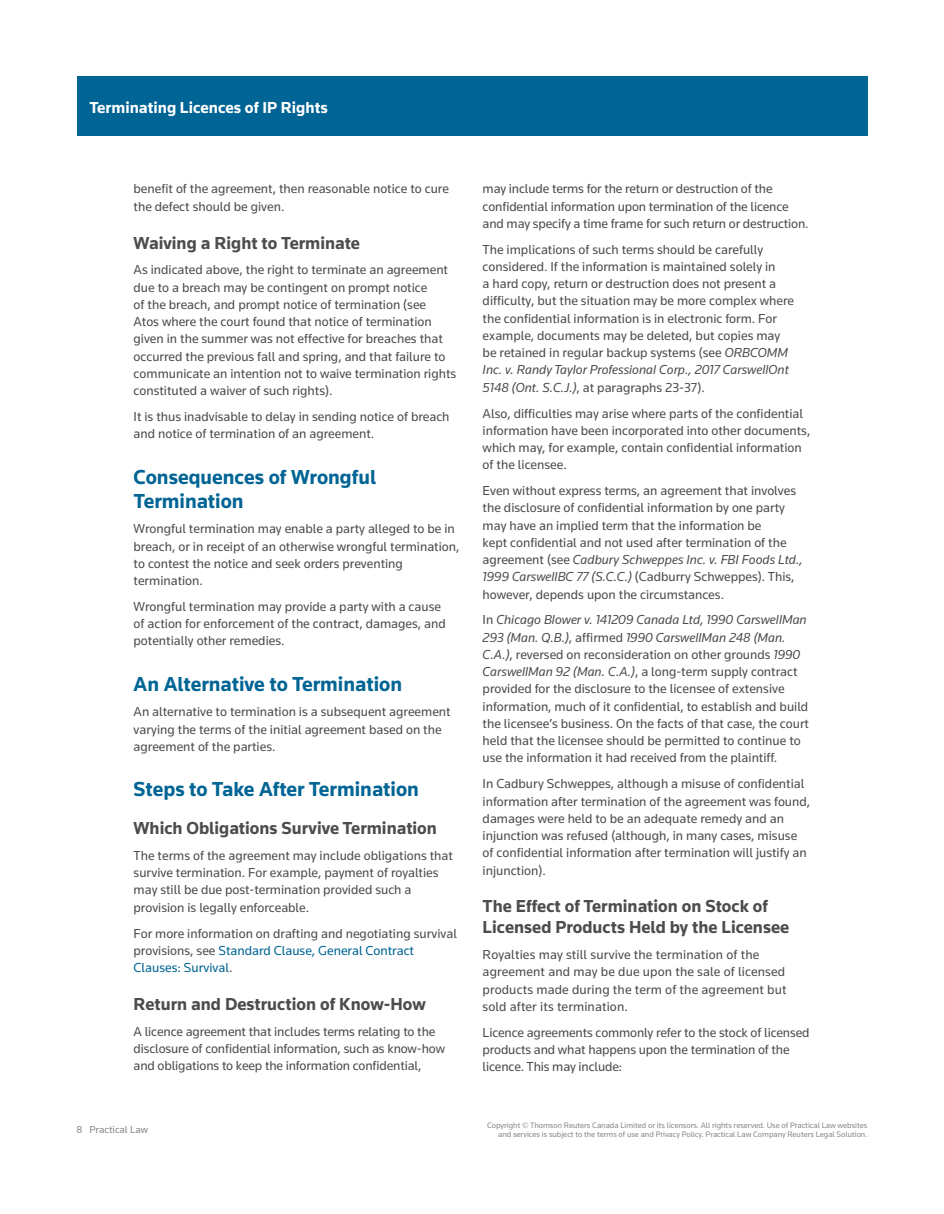
<style>
.page{position:relative;width:944px;height:1214px;background:#fff}
.page>*{position:absolute;margin:0;border:0;box-sizing:border-box;transform-origin:0 0}
.t1{font:700 21px/24px "Knowledge";color:#006494}
.t2{font:700 18px/21px "Knowledge";color:#4b4c4d}
.t3{font:700 16.5px "Knowledge";color:#fff}
.t4{font:13.5px/17.2px "Knowledge";color:#4b4c4d}
.t5{font:10.5px "Knowledge";color:#86888b}
.t6{font:8.25px/9.8px "Knowledge";letter-spacing:-.005em;color:#86888b;text-align:right}
.s1{color:#006494}
.s2{font-style:italic}
</style>
<div class="page">
<div style="left:77px;top:77px;width:790px;height:59px;background:#006494"></div>
<p class="t3" style="left:89px;top:97px;width:240px">Terminating Licences of IP Rights</p>
<p class="t4" style="left:134px;top:180px;width:317px">benefit of the agreement, then reasonable notice to cure the defect should be given.</p>
<h2 class="t2" style="left:134px;top:232px;width:228px">Waiving a Right to Terminate</h2>
<p class="t4" style="left:134px;top:261px;width:324px">As indicated above, the right to terminate an agreement due to a breach may be contingent on prompt notice<br>of the breach, and prompt notice of termination (see<br>Atos where the court found that notice of termination given in the summer was not effective for breaches that occurred the previous fall and spring, and that failure to communicate an intention not to waive termination rights constituted a waiver of such rights).</p>
<p class="t4" style="left:134px;top:407px;width:317px">It is thus inadvisable to delay in sending notice of breach and notice of termination of an agreement.</p>
<h1 class="t1" style="left:134px;top:464px;width:244px">Consequences of Wrongful<br>Termination</h1>
<p class="t4" style="left:134px;top:520px;width:327px">Wrongful termination may enable a party alleged to be in breach, or in receipt of an otherwise wrongful termination, to contest the notice and seek orders preventing termination.</p>
<p class="t4" style="left:134px;top:597px;width:314px">Wrongful termination may provide a party with a cause of action for enforcement of the contract, damages, and potentially other remedies.</p>
<h1 class="t1" style="left:134px;top:671px;width:270px">An Alternative to Termination</h1>
<p class="t4" style="left:134px;top:703px;width:318px">An alternative to termination is a subsequent agreement varying the terms of the initial agreement based on the agreement of the parties.</p>
<h1 class="t1" style="left:134px;top:777px;width:287px">Steps to Take After Termination</h1>
<h2 class="t2" style="left:134px;top:817px;width:305px">Which Obligations Survive Termination</h2>
<p class="t4" style="left:134px;top:846px;width:321px">The terms of the agreement may include obligations that survive termination. For example, payment of royalties may still be due post-termination provided such a provision is legally enforceable.</p>
<p class="t4" style="left:134px;top:924px;width:325px">For more information on drafting and negotiating survival provisions, see <span class="s1">Standard Clause, General Contract<br>Clauses: Survival</span>.</p>
<h2 class="t2" style="left:134px;top:993px;width:293px">Return and Destruction of Know-How</h2>
<p class="t4" style="left:134px;top:1022px;width:313px">A licence agreement that includes terms relating to the disclosure of confidential information, such as know-how and obligations to keep the information confidential,</p>
<p class="t4" style="left:482px;top:180px;width:327px">may include terms for the return or destruction of the confidential information upon termination of the licence and may specify a time frame for such return or destruction.</p>
<p class="t4" style="left:482px;top:240px;width:313px">The implications of such terms should be carefully considered. If the information is maintained solely in<br>a hard copy, return or destruction does not present a difficulty, but the situation may be more complex where the confidential information is in electronic form. For example, documents may be deleted, but copies may be retained in regular backup systems (see <span class="s2">ORBCOMM Inc. v. Randy Taylor Professional Corp., 2017 CarswellOnt 5148 (Ont. S.C.J.)</span>, at paragraphs 23-37).</p>
<p class="t4" style="left:482px;top:404px;width:329px">Also, difficulties may arise where parts of the confidential information have been incorporated into other documents, which may, for example, contain confidential information of the licensee.</p>
<p class="t4" style="left:482px;top:482px;width:321px">Even without express terms, an agreement that involves the disclosure of confidential information by one party may have an implied term that the information be<br>kept confidential and not used after termination of the agreement (see <span class="s2">Cadbury Schweppes Inc. v. FBI Foods Ltd., 1999 CarswellBC 77 (S.C.C.)</span> (Cadburry Schweppes). This, however, depends upon the circumstances.</p>
<p class="t4" style="left:482px;top:611px;width:328px">In <span class="s2">Chicago Blower v. 141209 Canada Ltd, 1990 CarswellMan 293 (Man. Q.B.)</span>, affirmed <span class="s2">1990 CarswellMan 248 (Man.<br>C.A.)</span>, reversed on reconsideration on other grounds <span class="s2">1990<br>CarswellMan 92 (Man. C.A.)</span>, a long-term supply contract provided for the disclosure to the licensee of extensive information, much of it confidential, to establish and build the licensee’s business. On the facts of that case, the court held that the licensee should be permitted to continue to use the information it had received from the plaintiff.</p>
<p class="t4" style="left:482px;top:775px;width:329px">In Cadbury Schweppes, although a misuse of confidential information after termination of the agreement was found, damages were held to be an adequate remedy and an injunction was refused (although, in many cases, misuse of confidential information after termination will justify an injunction).</p>
<h2 class="t2" style="left:482px;top:895px;width:308px">The Effect of Termination on Stock of<br>Licensed Products Held by the Licensee</h2>
<p class="t4" style="left:482px;top:945px;width:305px">Royalties may still survive the termination of the agreement and may be due upon the sale of licensed products made during the term of the agreement but sold after its termination.</p>
<p class="t4" style="left:482px;top:1023px;width:328px">Licence agreements commonly refer to the stock of licensed products and what happens upon the termination of the licence. This may include:</p>
<p class="t5" style="left:77px;top:1123px;width:73px">8 Practical Law</p>
<p class="t6" style="left:487px;top:1119px;width:382px">Copyright © Thomson Reuters Canada Limited or its licensors. All rights reserved. Use of Practical Law websites and services is subject to the terms of use and Privacy Policy. Practical Law Company Reuters Legal Solution.</p>
</div>
